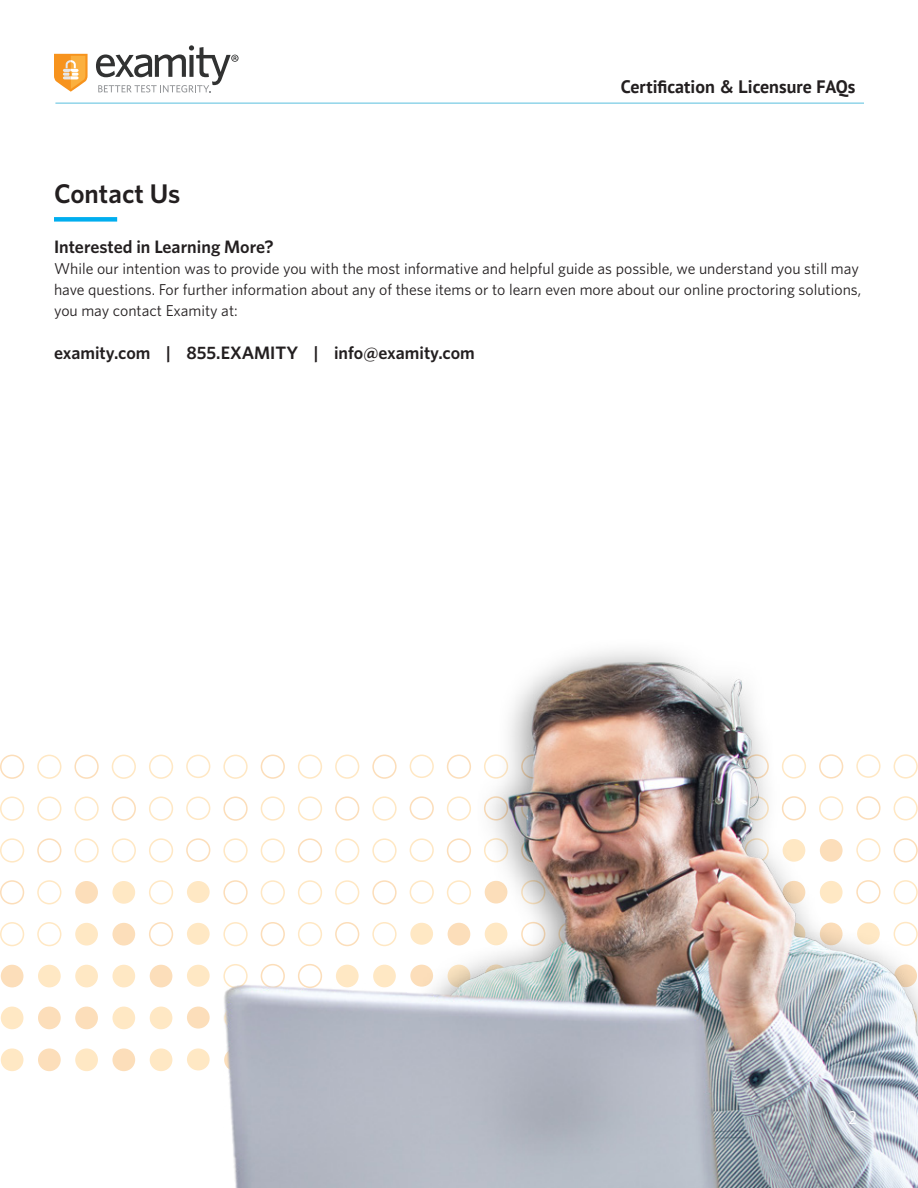
<style>
.page{position:relative;width:918px;height:1188px;background:#fff}
.page>*{position:absolute;margin:0;border:0;box-sizing:border-box;transform-origin:0 0}
.t1{font:600 27px "Whitney";color:#231f20}
.t2{font:600 18px "Whitney";color:#231f20}
.t3{font:700 18px "PT Sans";color:#231f20}
.t4{font:18px "PT Sans";color:#fff}
.t5{font:15.75px/21px "Whitney";color:#231f20}
.t6{font:600 15px "Whitney";color:#fff}
</style>
<div class="page">
<div style="left:54px;top:217px;width:63px;height:5px;background:#00aeef"></div>
<svg style="left:54px;top:45px;width:185px;height:48px"></svg>
<hr style="left:55px;top:102px;width:809px;height:2px;background:#90d4e9">
<div style="left:75px;top:1048px;width:23px;height:23px;background:#ffe8c4;border-radius:50%"></div>
<div style="left:112px;top:1048px;width:23px;height:23px;background:#fcdeba;border-radius:50%"></div>
<div style="left:38px;top:1048px;width:23px;height:23px;background:#fcdeba;border-radius:50%"></div>
<div style="left:187px;top:1048px;width:23px;height:22px;background:#ffe8c4;border-radius:50%"></div>
<div style="left:150px;top:1048px;width:22px;height:23px;background:#ffe8c4;border-radius:50%"></div>
<div style="left:1px;top:1048px;width:22px;height:23px;background:#ffe8c4;border-radius:50%"></div>
<div style="left:75px;top:1007px;width:23px;height:22px;background:#fcdeba;border-radius:50%"></div>
<div style="left:112px;top:1007px;width:23px;height:22px;background:#ffe8c4;border-radius:50%"></div>
<div style="left:38px;top:1007px;width:23px;height:22px;background:#fcdeba;border-radius:50%"></div>
<div style="left:187px;top:1007px;width:23px;height:22px;background:#fcdeba;border-radius:50%"></div>
<div style="left:150px;top:1007px;width:22px;height:22px;background:#ffe8c4;border-radius:50%"></div>
<div style="left:1px;top:1007px;width:22px;height:22px;background:#ffe8c4;border-radius:50%"></div>
<div style="left:75px;top:965px;width:23px;height:22px;background:#ffe8c4;border-radius:50%"></div>
<div style="left:112px;top:965px;width:23px;height:22px;background:#ffe8c4;border-radius:50%"></div>
<div style="left:38px;top:965px;width:23px;height:22px;background:#ffe8c4;border-radius:50%"></div>
<div style="left:187px;top:965px;width:23px;height:22px;background:#ffe8c4;border-radius:50%"></div>
<svg style="left:223px;top:964px;width:25px;height:19px"></svg>
<div style="left:150px;top:965px;width:22px;height:22px;background:#fcdeba;border-radius:50%"></div>
<div style="left:1px;top:965px;width:22px;height:22px;background:#fcdeba;border-radius:50%"></div>
<div style="left:75px;top:923px;width:23px;height:23px;background:#ffe8c4;border-radius:50%"></div>
<div style="left:112px;top:923px;width:23px;height:23px;background:#fcdeba;border-radius:50%"></div>
<svg style="left:37px;top:922px;width:24px;height:24px"></svg>
<div style="left:187px;top:923px;width:23px;height:22px;background:#ffe8c4;border-radius:50%"></div>
<svg style="left:223px;top:922px;width:25px;height:24px"></svg>
<svg style="left:149px;top:922px;width:24px;height:24px"></svg>
<svg style="left:0;top:922px;width:24px;height:24px"></svg>
<svg style="left:261px;top:964px;width:17px;height:19px"></svg>
<svg style="left:261px;top:922px;width:17px;height:24px"></svg>
<div style="left:75px;top:881px;width:23px;height:23px;background:#fcdeba;border-radius:50%"></div>
<div style="left:112px;top:881px;width:23px;height:23px;background:#ffe8c4;border-radius:50%"></div>
<svg style="left:37px;top:880px;width:24px;height:24px"></svg>
<div style="left:187px;top:881px;width:23px;height:22px;background:#ffe8c4;border-radius:50%"></div>
<svg style="left:223px;top:880px;width:25px;height:24px"></svg>
<svg style="left:149px;top:880px;width:24px;height:24px"></svg>
<svg style="left:0;top:880px;width:24px;height:24px"></svg>
<svg style="left:74px;top:838px;width:25px;height:25px"></svg>
<svg style="left:112px;top:838px;width:24px;height:25px"></svg>
<svg style="left:37px;top:838px;width:24px;height:25px"></svg>
<svg style="left:186px;top:838px;width:24px;height:24px"></svg>
<svg style="left:149px;top:838px;width:24px;height:25px"></svg>
<svg style="left:0;top:838px;width:24px;height:25px"></svg>
<svg style="left:74px;top:797px;width:25px;height:24px"></svg>
<svg style="left:112px;top:797px;width:24px;height:24px"></svg>
<svg style="left:37px;top:797px;width:24px;height:24px"></svg>
<svg style="left:186px;top:797px;width:24px;height:23px"></svg>
<svg style="left:223px;top:797px;width:25px;height:24px"></svg>
<svg style="left:149px;top:797px;width:24px;height:24px"></svg>
<svg style="left:0;top:797px;width:24px;height:24px"></svg>
<svg style="left:74px;top:755px;width:25px;height:24px"></svg>
<svg style="left:112px;top:755px;width:24px;height:24px"></svg>
<svg style="left:37px;top:755px;width:24px;height:24px"></svg>
<svg style="left:186px;top:755px;width:24px;height:23px"></svg>
<svg style="left:223px;top:755px;width:25px;height:24px"></svg>
<svg style="left:149px;top:755px;width:24px;height:24px"></svg>
<svg style="left:0;top:755px;width:24px;height:24px"></svg>
<svg style="left:223px;top:838px;width:25px;height:25px"></svg>
<svg style="left:261px;top:880px;width:17px;height:25px"></svg>
<svg style="left:261px;top:838px;width:17px;height:25px"></svg>
<svg style="left:261px;top:796px;width:17px;height:25px"></svg>
<svg style="left:261px;top:755px;width:17px;height:24px"></svg>
<img style="left:278px;top:650px;width:640px;height:538px">
<img style="left:224px;top:983px;width:525px;height:205px">
<p class="t1" style="left:54px;top:176px;width:128px">Contact Us</p>
<p class="t3" style="left:621px;top:75px;width:236px">Certification &amp; Licensure FAQs</p>
<p class="t2" style="left:54px;top:235px;width:221px">Interested in Learning More?</p>
<p class="t5" style="left:54px;top:258px;width:809px">While our intention was to provide you with the most informative and helpful guide as possible, we understand you still may have questions. For further information about any of these items or to learn even more about our online proctoring solutions, you may contact Examity at:</p>
<p class="t2" style="left:54px;top:340px;width:422px">examity.com | 855.EXAMITY | info@examity.com</p>
<p class="t6" style="left:846px;top:1098px;width:10px">6</p>
<p class="t4" style="left:848px;top:1106px;width:11px">2</p>
</div>
